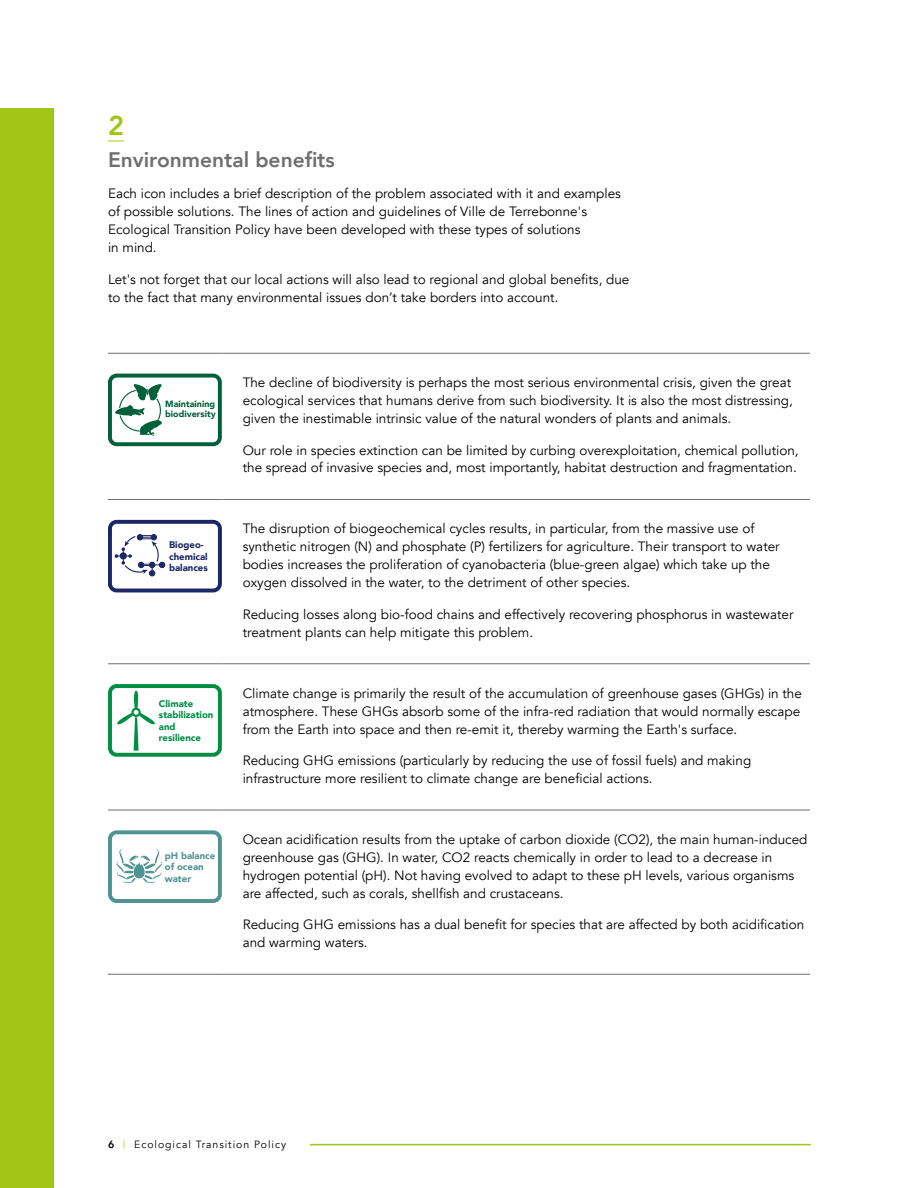
<style>
.page{position:relative;width:918px;height:1188px;background:#fff}
.page>*{position:absolute;margin:0;border:0;box-sizing:border-box;transform-origin:0 0}
.t1{font:800 27px "Avenir";color:#a2c617}
.t2{font:800 21px "Avenir";color:#706f6f}
.t3{font:13.5px/18px "Avenir";color:#000}
.t4{font:10.5px "Avenir";letter-spacing:.09em;color:#000}
.t5{font:900 9.6px/11.4px "Avenir";color:#008e43}
.t6{font:900 9.6px/11.4px "Avenir";color:#1b2766}
.t7{font:900 9.6px/11.4px "Avenir";color:#4f9492}
.t8{font:900 9px/10.8px "Avenir";color:#00603a}
.s1{font-weight:800}
.s2{color:#a2c617}
</style>
<div class="page">
<div style="left:0;top:108px;width:54px;height:1080px;background:#a2c617"></div>
<hr style="left:310px;top:1144px;width:501px;height:1px;background:#a2c617">
<svg style="left:108px;top:141px;width:16px;height:1px"></svg>
<hr style="left:108px;top:664px;width:114px;height:1px;background:#706f6f">
<hr style="left:108px;top:810px;width:114px;height:1px;background:#706f6f">
<hr style="left:222px;top:353px;width:588px;height:1px;background:#706f6f">
<hr style="left:222px;top:499px;width:588px;height:1px;background:#706f6f">
<hr style="left:222px;top:664px;width:588px;height:1px;background:#706f6f">
<hr style="left:222px;top:810px;width:588px;height:1px;background:#706f6f">
<hr style="left:222px;top:974px;width:588px;height:1px;background:#706f6f">
<hr style="left:108px;top:499px;width:114px;height:1px;background:#706f6f">
<hr style="left:108px;top:353px;width:114px;height:1px;background:#706f6f">
<hr style="left:108px;top:974px;width:114px;height:1px;background:#706f6f">
<div style="left:108px;top:374px;width:114px;height:72px;border:4px solid #00603a;border-radius:7px"></div>
<svg style="left:115px;top:384px;width:47px;height:52px"></svg>
<div style="left:108px;top:520px;width:114px;height:72px;border:4px solid #1b2766;border-radius:7px"></div>
<svg style="left:115px;top:534px;width:50px;height:42px"></svg>
<div style="left:108px;top:684px;width:114px;height:73px;border:4px solid #008e43;border-radius:7px"></div>
<svg style="left:117px;top:690px;width:38px;height:61px"></svg>
<div style="left:108px;top:830px;width:114px;height:73px;border:4px solid #4f9492;border-radius:7px"></div>
<svg style="left:116px;top:848px;width:46px;height:35px"></svg>
<h1 class="t1" style="left:108px;top:105px;width:17px">2</h1>
<h2 class="t2" style="left:108px;top:143px;width:228px">Environmental benefits</h2>
<p class="t3" style="left:108px;top:185px;width:514px">Each icon includes a brief description of the problem associated with it and examples of possible solutions. The lines of action and guidelines of Ville de Terrebonne's Ecological Transition Policy have been developed with these types of solutions<br>in mind.</p>
<p class="t3" style="left:108px;top:271px;width:523px">Let's not forget that our local actions will also lead to regional and global benefits, due to the fact that many environmental issues don’t take borders into account.</p>
<p class="t8" style="left:165px;top:398px;width:52px">Maintaining biodiversity</p>
<p class="t6" style="left:169px;top:539px;width:40px">Biogeo&shy;chemical balances</p>
<p class="t5" style="left:159px;top:697px;width:56px">Climate stabilization and resilience</p>
<p class="t7" style="left:165px;top:849px;width:52px">pH balance of ocean water</p>
<p class="t3" style="left:243px;top:374px;width:552px">The decline of biodiversity is perhaps the most serious environmental crisis, given the great ecological services that humans derive from such biodiversity. It is also the most distressing, given the inestimable intrinsic value of the natural wonders of plants and animals.</p>
<p class="t3" style="left:243px;top:441px;width:557px">Our role in species extinction can be limited by curbing overexploitation, chemical pollution, the spread of invasive species and, most importantly, habitat destruction and fragmentation.</p>
<p class="t3" style="left:243px;top:520px;width:539px">The disruption of biogeochemical cycles results, in particular, from the massive use of synthetic nitrogen (N) and phosphate (P) fertilizers for agriculture. Their transport to water bodies increases the proliferation of cyanobacteria (blue-green algae) which take up the oxygen dissolved in the water, to the detriment of other species.</p>
<p class="t3" style="left:243px;top:605px;width:552px">Reducing losses along bio-food chains and effectively recovering phosphorus in wastewater treatment plants can help mitigate this problem.</p>
<p class="t3" style="left:243px;top:684px;width:561px">Climate change is primarily the result of the accumulation of greenhouse gases (GHGs) in the atmosphere. These GHGs absorb some of the infra-red radiation that would normally escape from the Earth into space and then re-emit it, thereby warming the Earth's surface.</p>
<p class="t3" style="left:243px;top:752px;width:510px">Reducing GHG emissions (particularly by reducing the use of fossil fuels) and making infrastructure more resilient to climate change are beneficial actions.</p>
<p class="t3" style="left:243px;top:830px;width:566px">Ocean acidification results from the uptake of carbon dioxide (CO2), the main human-induced greenhouse gas (GHG). In water, CO2 reacts chemically in order to lead to a decrease in hydrogen potential (pH). Not having evolved to adapt to these pH levels, various organisms are affected, such as corals, shellfish and crustaceans.</p>
<p class="t3" style="left:243px;top:916px;width:563px">Reducing GHG emissions has a dual benefit for species that are affected by both acidification and warming waters.</p>
<p class="t4" style="left:108px;top:1138px;width:180px"><span class="s1">6</span> <span class="s2">|</span> Ecological Transition Policy</p>
</div>
